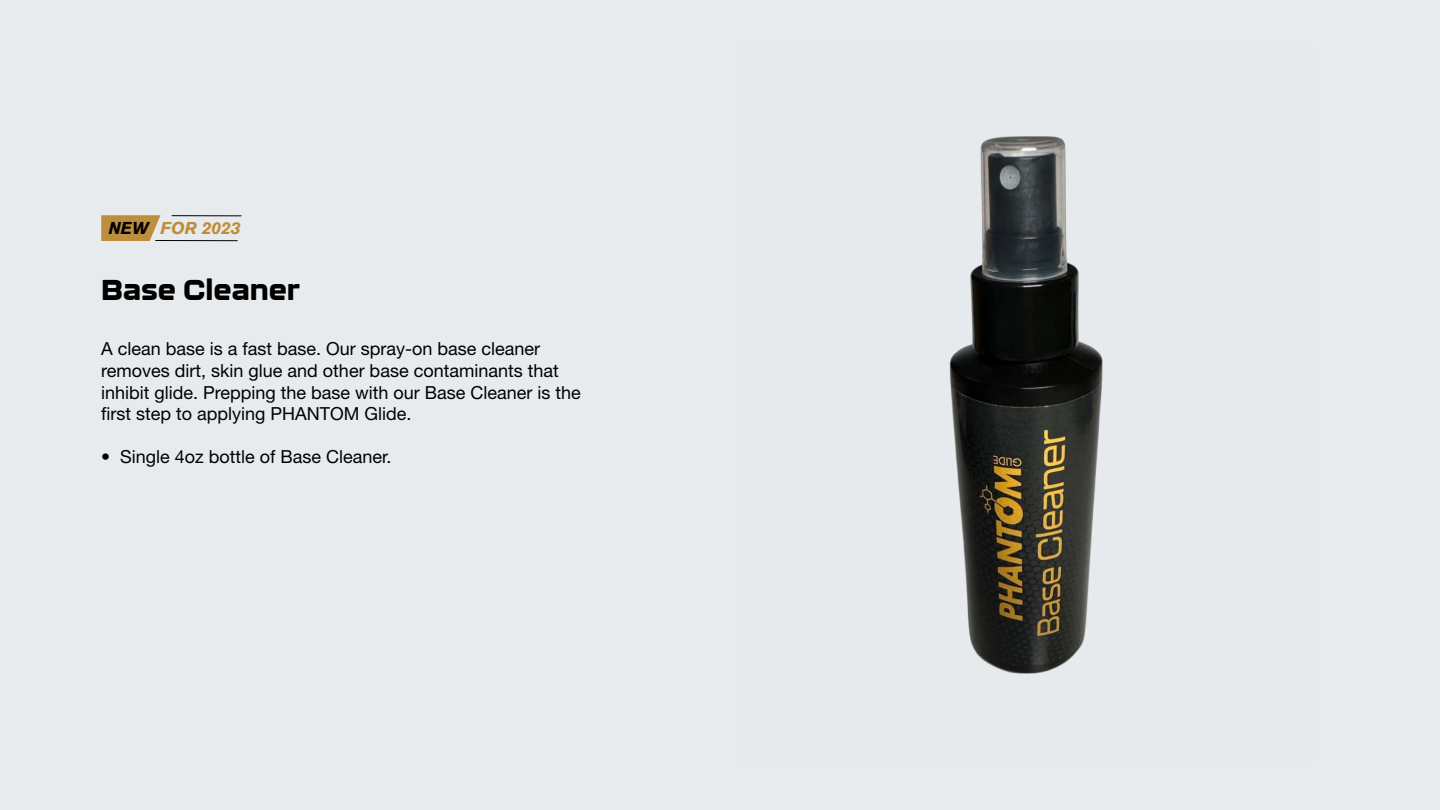
<style>
.page{position:relative;width:1440px;height:810px;background:#e8ebed}
.page>*{position:absolute;margin:0;border:0;box-sizing:border-box;transform-origin:0 0}
.t1{font:800 28.5px "Kallisto";color:#000}
.t2{font:18px/21.6px "Helvetica Neue LT Std";color:#000}
.t3{font:italic 700 17.1px "Akzidenz Grotesk BQ";color:#bd8f3d}
.s1{color:#000}
</style>
<div class="page">
<svg style="left:101px;top:215px;width:60px;height:26px"></svg>
<hr style="left:156px;top:240px;width:81px;height:1px;background:#000">
<hr style="left:172px;top:215px;width:69px;height:1px;background:#000">
<img style="left:949px;top:136px;width:154px;height:538px">
<p class="t3" style="left:109px;top:217px;width:133px"><span class="s1">NEW</span> FOR 2023</p>
<h1 class="t1" style="left:101px;top:272px;width:200px">Base Cleaner</h1>
<p class="t2" style="left:101px;top:338px;width:481px">A clean base is a fast base. Our spray-on base cleaner removes dirt, skin glue and other base contaminants that inhibit glide. Prepping the base with our Base Cleaner is the first step to applying PHANTOM Glide.</p>
<p class="t2" style="left:101px;top:446px;width:292px">• Single 4oz bottle of Base Cleaner.</p>
</div>
